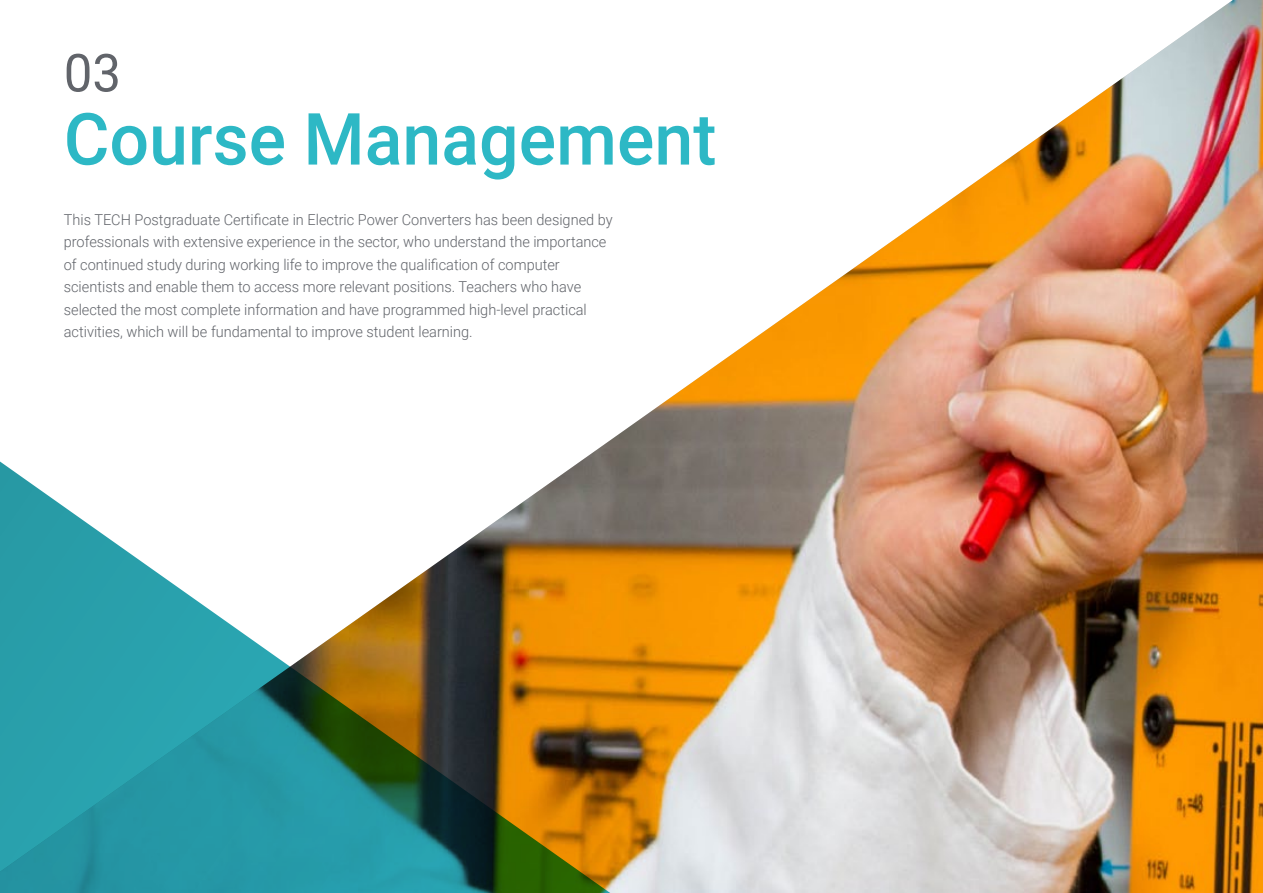
<style>
.page{position:relative;width:1263px;height:893px;background:#fff}
.page>*{position:absolute;margin:0;border:0;box-sizing:border-box;transform-origin:0 0}
.t1{font:500 72px "Roboto";color:#2db8c5}
.t2{font:52.5px "Roboto";color:#61646a}
.t3{font:300 15px/22.5px "Roboto";color:#61646a}
</style>
<div class="page">
<img style="left:602px;top:0;width:661px;height:893px">
<svg style="left:0;top:446px;width:640px;height:447px"></svg>
<h2 class="t2" style="left:64px;top:36px;width:59px">03</h2>
<h1 class="t1" style="left:64px;top:89px;width:654px">Course Management</h1>
<p class="t3" style="left:64px;top:208px;width:550px">This TECH Postgraduate Certificate in Electric Power Converters has been designed by professionals with extensive experience in the sector, who understand the importance of continued study during working life to improve the qualification of computer scientists and enable them to access more relevant positions. Teachers who have selected the most complete information and have programmed high-level practical activities, which will be fundamental to improve student learning.</p>
</div>
